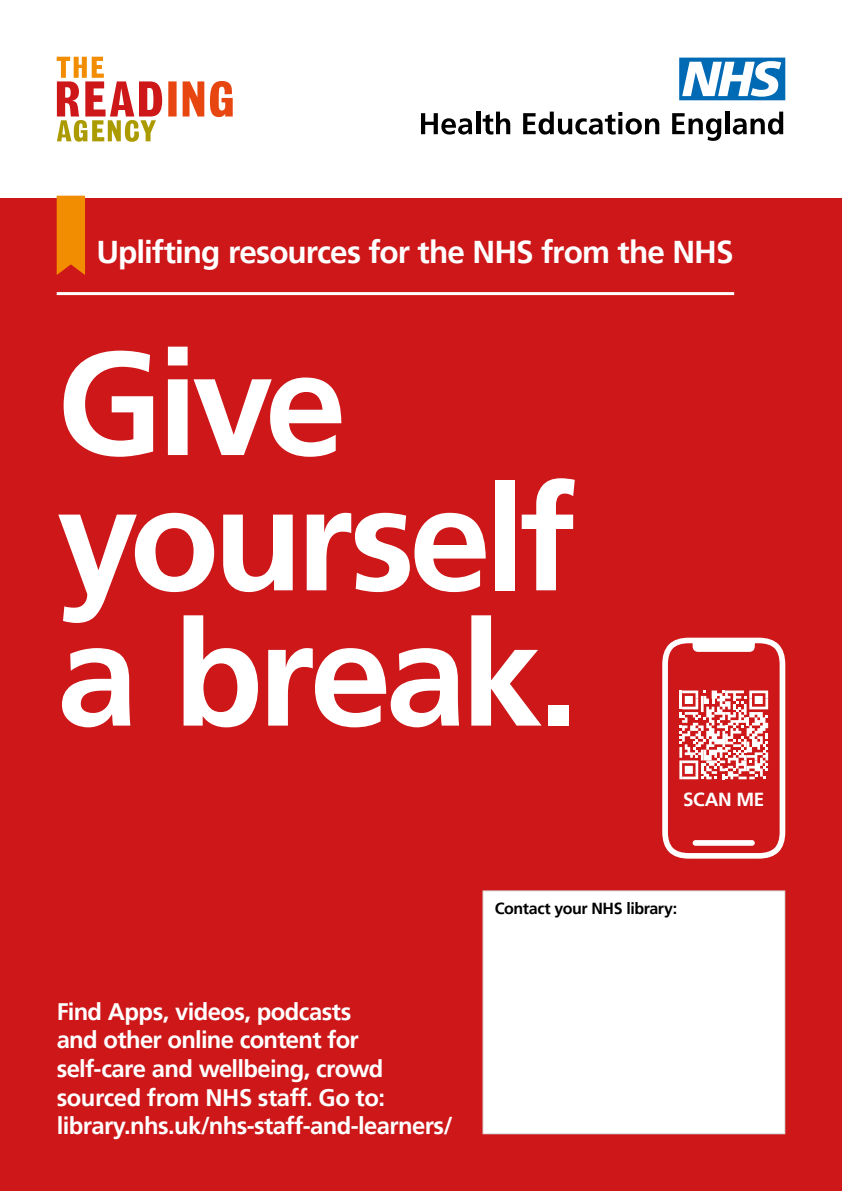
<style>
.page{position:relative;width:842px;height:1191px;background:#fff}
.page>*{position:absolute;margin:0;border:0;box-sizing:border-box;transform-origin:0 0}
.t1{font:700 147px/135.2px "Frutiger LT Pro";letter-spacing:-.04em;color:#fff}
.t2{font:700 31.5px "Frutiger LT Pro";letter-spacing:-.03em;color:#fff}
.t3{font:700 23.9px/28.6px "Frutiger LT Pro";letter-spacing:-.025em;color:#fff}
.t4{font:700 18.9px "Frutiger LT Pro";letter-spacing:-.02em;color:#fff}
.t5{font:700 16px "Frutiger LT Pro";letter-spacing:-.025em;color:#000}
</style>
<div class="page">
<div style="left:0;top:198px;width:842px;height:993px;background:#cd1719"></div>
<hr style="left:57px;top:292px;width:677px;height:3px;background:#fff">
<svg style="left:57px;top:196px;width:28px;height:79px;background:#ef8401"></svg>
<div style="left:483px;top:891px;width:302px;height:242px;background:#fff"></div>
<div style="left:482px;top:890px;width:303px;height:244px;border:1px solid #dadada"></div>
<svg style="left:679px;top:58px;width:106px;height:42px"></svg>
<svg style="left:421px;top:113px;width:51px;height:22px"></svg>
<hr style="left:476px;top:112px;width:4px;height:22px;background:#000">
<svg style="left:483px;top:112px;width:27px;height:23px"></svg>
<svg style="left:523px;top:112px;width:136px;height:23px"></svg>
<svg style="left:672px;top:113px;width:49px;height:28px"></svg>
<hr style="left:725px;top:112px;width:4px;height:22px;background:#000">
<svg style="left:733px;top:112px;width:50px;height:23px"></svg>
<svg style="left:168px;top:81px;width:65px;height:36px"></svg>
<svg style="left:57px;top:57px;width:105px;height:85px"></svg>
<svg style="left:662px;top:637px;width:123px;height:221px"></svg>
<h2 class="t2" style="left:96px;top:233px;width:639px">Uplifting resources for the NHS from the NHS</h2>
<h1 class="t1" style="left:57px;top:336px;width:524px">Give yourself a break.</h1>
<p class="t4" style="left:683px;top:788px;width:82px">SCAN ME</p>
<p class="t3" style="left:57px;top:997px;width:397px">Find Apps, videos, podcasts<br>and other online content for self-care and wellbeing, crowd sourced from NHS staff. Go to: library.nhs.uk/nhs-staff-and-learners/</p>
<p class="t5" style="left:495px;top:898px;width:184px">Contact your NHS library:</p>
</div>
